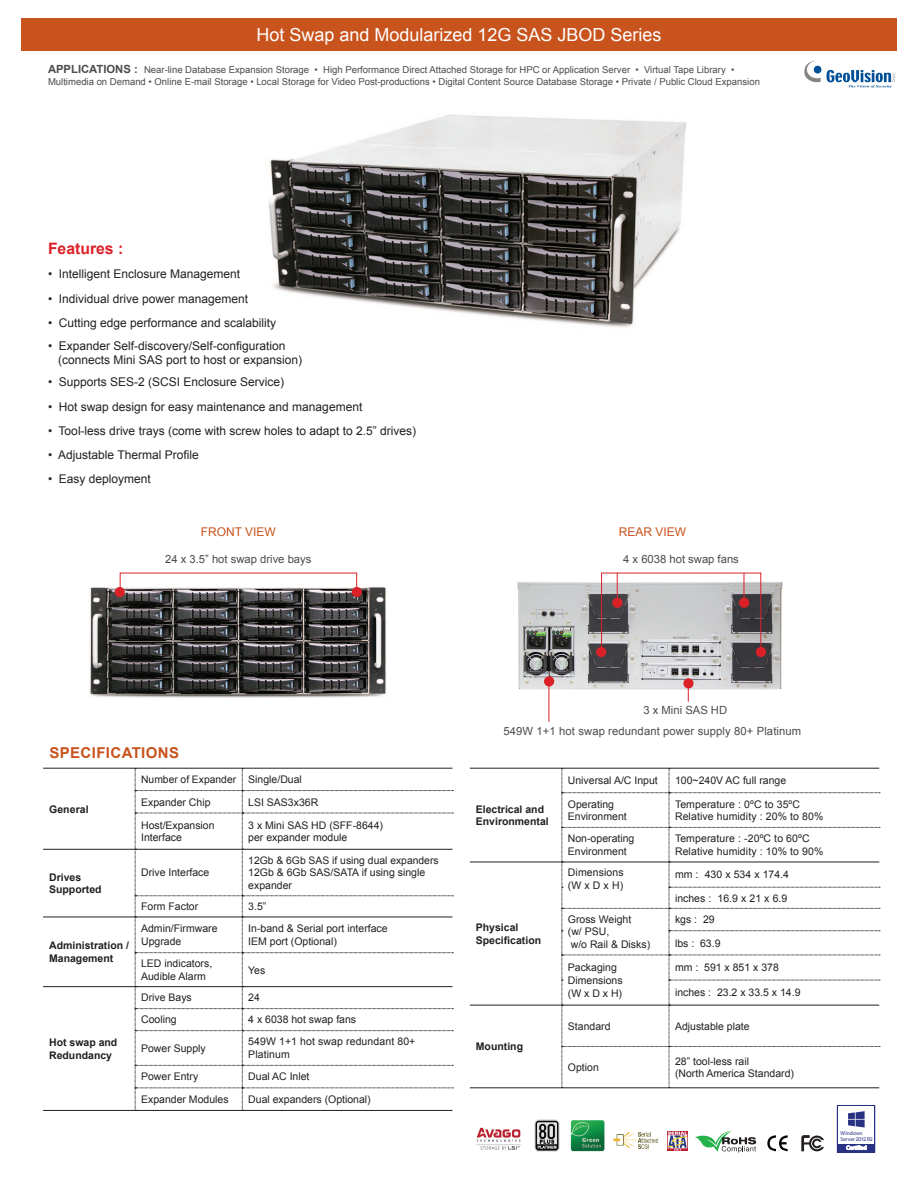
<style>
.page{position:relative;width:918px;height:1188px;background:#fff}
.page>*{position:absolute;margin:0;border:0;box-sizing:border-box;transform-origin:0 0}
.t1{font:18px "Arial";color:#fff}
.t2{font:700 15.75px "Arial";color:#da2128}
.t3{font:700 15px "Arial";letter-spacing:.025em;color:#c8531d}
.t4{font:12px/14.4px "Arial";color:#231f20}
.t5{font:12px "Arial";color:#c8531d}
.t6{font:11.25px "Arial";letter-spacing:.01em;color:#4b4c4d}
.t7{font:700 11.25px "Arial";color:#4b4c4d}
.t8{font:10.5px/12.8px "Arial";color:#231f20}
.t9{font:700 10.5px/12.8px "Arial";color:#231f20}
.t10{font:10.35px "Arial";color:#231f20}
.t11{font:9.45px/12px "Arial";color:#4b4c4d}
.t12{font:5.55px/5.6px "Myriad";color:#293182}
.s1{font-weight:700;font-size:11.25px}
.s2{font-size:10.5px}
.s3{font-family:"Arial";font-size:5.25px}
</style>
<div class="page">
<div style="left:21px;top:18px;width:876px;height:33px;background:#c8531d"></div>
<img style="left:268px;top:114px;width:419px;height:213px">
<hr style="left:43px;top:768px;width:92px;height:1px;background:#231f20">
<hr style="left:43px;top:1110px;width:92px;height:1px;background:#231f20">
<svg style="left:135px;top:768px;width:318px;height:343px"></svg>
<hr style="left:43px;top:849px;width:92px;height:1px;background:#231f20">
<hr style="left:135px;top:849px;width:107px;height:1px;background:#231f20">
<hr style="left:242px;top:849px;width:210px;height:1px;background:#231f20">
<hr style="left:43px;top:917px;width:92px;height:1px;background:#231f20">
<hr style="left:43px;top:986px;width:92px;height:1px;background:#231f20">
<hr style="left:135px;top:917px;width:107px;height:1px;background:#231f20">
<hr style="left:242px;top:917px;width:210px;height:1px;background:#231f20">
<hr style="left:135px;top:986px;width:107px;height:1px;background:#231f20">
<hr style="left:242px;top:986px;width:210px;height:1px;background:#231f20">
<hr style="left:470px;top:1088px;width:92px;height:1px;background:#231f20">
<hr style="left:562px;top:1088px;width:107px;height:1px;background:#231f20">
<hr style="left:669px;top:1088px;width:210px;height:1px;background:#231f20">
<hr style="left:470px;top:768px;width:92px;height:1px;background:#231f20">
<svg style="left:562px;top:768px;width:318px;height:320px"></svg>
<hr style="left:470px;top:862px;width:92px;height:1px;background:#231f20">
<hr style="left:470px;top:1005px;width:92px;height:1px;background:#231f20">
<hr style="left:562px;top:862px;width:107px;height:1px;background:#231f20">
<hr style="left:669px;top:862px;width:210px;height:1px;background:#231f20">
<hr style="left:562px;top:1005px;width:107px;height:1px;background:#231f20">
<hr style="left:669px;top:1005px;width:210px;height:1px;background:#231f20">
<img style="left:90px;top:582px;width:296px;height:116px">
<div style="left:115px;top:587px;width:10px;height:10px;background:#da2128;border-radius:50%"></div>
<div style="left:352px;top:587px;width:10px;height:10px;background:#da2128;border-radius:50%"></div>
<img style="left:517px;top:572px;width:266px;height:133px">
<div style="left:544px;top:676px;width:10px;height:10px;background:#da2128;border-radius:50%"></div>
<hr style="left:549px;top:682px;width:1px;height:40px;background:#da2128">
<div style="left:683px;top:678px;width:11px;height:11px;background:#da2128;border-radius:50%"></div>
<svg style="left:688px;top:688px;width:1px;height:14px"></svg>
<div style="left:596px;top:647px;width:10px;height:10px;background:#da2128;border-radius:50%"></div>
<div style="left:601px;top:573px;width:160px;height:79px;border:1px solid #da2128"></div>
<div style="left:756px;top:647px;width:10px;height:10px;background:#da2128;border-radius:50%"></div>
<hr style="left:617px;top:573px;width:1px;height:30px;background:#da2128">
<hr style="left:744px;top:573px;width:1px;height:30px;background:#da2128">
<div style="left:612px;top:598px;width:11px;height:10px;background:#da2128;border-radius:50%"></div>
<div style="left:739px;top:598px;width:10px;height:10px;background:#da2128;border-radius:50%"></div>
<img style="left:535px;top:1120px;width:25px;height:32px">
<img style="left:668px;top:1131px;width:19px;height:19px">
<img style="left:614px;top:1132px;width:45px;height:17px">
<img style="left:570px;top:1120px;width:35px;height:31px">
<svg style="left:695px;top:1131px;width:61px;height:22px"></svg>
<img style="left:476px;top:1127px;width:45px;height:23px">
<img style="left:836px;top:1105px;width:40px;height:48px">
<div style="left:837px;top:1105px;width:38px;height:47px;background:#293182"></div>
<div style="left:838px;top:1106px;width:36px;height:38px;background:#fff"></div>
<svg style="left:848px;top:1111px;width:17px;height:17px"></svg>
<svg style="left:846px;top:1145px;width:20px;height:5px"></svg>
<svg style="left:767px;top:1135px;width:21px;height:16px"></svg>
<svg style="left:801px;top:1135px;width:23px;height:16px"></svg>
<img style="left:804px;top:60px;width:92px;height:28px">
<h1 class="t1" style="left:256px;top:23px;width:407px">Hot Swap and Modularized 12G SAS JBOD Series</h1>
<p class="t7" style="left:48px;top:61px;width:38px">Applications</p>
<p class="t11" style="left:48px;top:63px;width:713px;text-indent:86px"><span class="s1">:</span> Near-line Database Expansion Storage • High Performance Direct Attached Storage for HPC or Application Server • Virtual Tape Library •<br>Multimedia on Demand • Online E-mail Storage • Local Storage for Video Post-productions • Digital Content Source Database Storage • Private / Public Cloud Expansion</p>
<h2 class="t2" style="left:48px;top:238px;width:77px">Features :</h2>
<p class="t4" style="left:48px;top:267px;width:194px">• Intelligent Enclosure Management</p>
<p class="t4" style="left:48px;top:291px;width:202px">• Individual drive power management</p>
<p class="t4" style="left:48px;top:316px;width:230px">• Cutting edge performance and scalability</p>
<p class="t4" style="left:58px;top:338px;width:246px;text-indent:-10px">• Expander Self-discovery/Self-configuration (connects Mini SAS port to host or expansion)</p>
<p class="t4" style="left:48px;top:375px;width:238px">• Supports SES-2 (SCSI Enclosure Service)</p>
<p class="t4" style="left:48px;top:399px;width:316px">• Hot swap design for easy maintenance and management</p>
<p class="t4" style="left:48px;top:424px;width:370px">• Tool-less drive trays (come with screw holes to adapt to 2.5” drives)</p>
<p class="t4" style="left:48px;top:448px;width:152px">• Adjustable Thermal Profile</p>
<p class="t4" style="left:48px;top:472px;width:104px">• Easy deployment</p>
<p class="t5" style="left:201px;top:524px;width:77px">FRONT VIEW</p>
<p class="t5" style="left:619px;top:524px;width:69px">REAR VIEW</p>
<p class="t6" style="left:165px;top:552px;width:148px">24 x 3.5” hot swap drive bays</p>
<p class="t6" style="left:623px;top:552px;width:117px">4 x 6038 hot swap fans</p>
<p class="t6" style="left:643px;top:703px;width:85px">3 x Mini SAS HD</p>
<p class="t6" style="left:503px;top:724px;width:299px">549W 1+1 hot swap redundant power supply 80+ Platinum</p>
<h3 class="t3" style="left:50px;top:743px;width:131px">SPECIFICATIONS</h3>
<p class="t9" style="left:49px;top:803px;width:41px">General</p>
<p class="t9" style="left:49px;top:871px;width:54px">Drives<br>Supported</p>
<p class="t9" style="left:49px;top:939px;width:81px">Administration /<br>Management</p>
<p class="t9" style="left:49px;top:1036px;width:70px">Hot swap and<br>Redundancy</p>
<p class="t10" style="left:141px;top:773px;width:162px">Number of Expander <span class="s2">Single/Dual</span></p>
<p class="t8" style="left:141px;top:796px;width:71px">Expander Chip</p>
<p class="t8" style="left:248px;top:796px;width:72px">LSI SAS3x36R</p>
<p class="t8" style="left:141px;top:819px;width:75px">Host/Expansion<br>Interface</p>
<p class="t8" style="left:248px;top:819px;width:136px">3 x Mini SAS HD (SFF-8644) per expander module</p>
<p class="t8" style="left:141px;top:866px;width:70px">Drive Interface</p>
<p class="t10" style="left:248px;top:853px;width:192px">12Gb &amp; 6Gb SAS if using dual expanders</p>
<p class="t8" style="left:248px;top:866px;width:179px">12Gb &amp; 6Gb SAS/SATA if using single expander</p>
<p class="t8" style="left:141px;top:900px;width:59px">Form Factor</p>
<p class="t8" style="left:248px;top:900px;width:20px">3.5”</p>
<p class="t8" style="left:141px;top:922px;width:78px">Admin/Firmware<br>Upgrade</p>
<p class="t8" style="left:248px;top:922px;width:141px">In-band &amp; Serial port interface<br>IEM port (Optional)</p>
<p class="t8" style="left:141px;top:957px;width:73px">LED indicators,<br>Audible Alarm</p>
<p class="t8" style="left:248px;top:964px;width:19px">Yes</p>
<p class="t8" style="left:141px;top:992px;width:52px">Drive Bays</p>
<p class="t8" style="left:248px;top:992px;width:13px">24</p>
<p class="t8" style="left:141px;top:1014px;width:37px">Cooling</p>
<p class="t8" style="left:248px;top:1014px;width:109px">4 x 6038 hot swap fans</p>
<p class="t8" style="left:141px;top:1042px;width:66px">Power Supply</p>
<p class="t8" style="left:248px;top:1035px;width:169px">549W 1+1 hot swap redundant 80+<br>Platinum</p>
<p class="t8" style="left:141px;top:1070px;width:59px">Power Entry</p>
<p class="t8" style="left:248px;top:1070px;width:63px">Dual AC Inlet</p>
<p class="t8" style="left:141px;top:1093px;width:89px">Expander Modules</p>
<p class="t8" style="left:248px;top:1093px;width:124px">Dual expanders (Optional)</p>
<p class="t9" style="left:476px;top:803px;width:74px">Electrical and<br>Environmental</p>
<p class="t9" style="left:476px;top:921px;width:67px">Physical<br>Specification</p>
<p class="t9" style="left:476px;top:1041px;width:49px">Mounting</p>
<p class="t8" style="left:568px;top:774px;width:91px">Universal A/C Input</p>
<p class="t8" style="left:675px;top:774px;width:113px">100~240V AC full range</p>
<p class="t8" style="left:568px;top:798px;width:60px">Operating<br>Environment</p>
<p class="t8" style="left:675px;top:798px;width:150px">Temperature : 0ºC to 35ºC<br>Relative humidity : 20% to 80%</p>
<p class="t8" style="left:568px;top:832px;width:68px">Non-operating<br>Environment</p>
<p class="t8" style="left:675px;top:832px;width:150px">Temperature : -20ºC to 60ºC<br>Relative humidity : 10% to 90%</p>
<p class="t8" style="left:568px;top:866px;width:57px">Dimensions (W x D x H)</p>
<p class="t8" style="left:675px;top:868px;width:116px">mm : 430 x 534 x 174.4</p>
<p class="t8" style="left:675px;top:892px;width:114px">inches : 16.9 x 21 x 6.9</p>
<p class="t8" style="left:568px;top:913px;width:84px">Gross Weight<br>(w/ PSU,<br>w/o Rail &amp; Disks)</p>
<p class="t8" style="left:675px;top:913px;width:41px">kgs : 29</p>
<p class="t8" style="left:675px;top:937px;width:47px">lbs : 63.9</p>
<p class="t8" style="left:568px;top:961px;width:56px">Packaging<br>Dimensions (W x D x H)</p>
<p class="t8" style="left:675px;top:961px;width:105px">mm : 591 x 851 x 378</p>
<p class="t8" style="left:675px;top:986px;width:127px">inches : 23.2 x 33.5 x 14.9</p>
<p class="t8" style="left:568px;top:1020px;width:44px">Standard</p>
<p class="t8" style="left:675px;top:1020px;width:76px">Adjustable plate</p>
<p class="t8" style="left:568px;top:1061px;width:32px">Option</p>
<p class="t8" style="left:675px;top:1055px;width:121px">28” tool-less rail<br>(North America Standard)</p>
<p class="t12" style="left:840px;top:1131px;width:34px">Windows<br>Server <span class="s3">2012</span> R<span class="s3">2</span></p>
</div>
